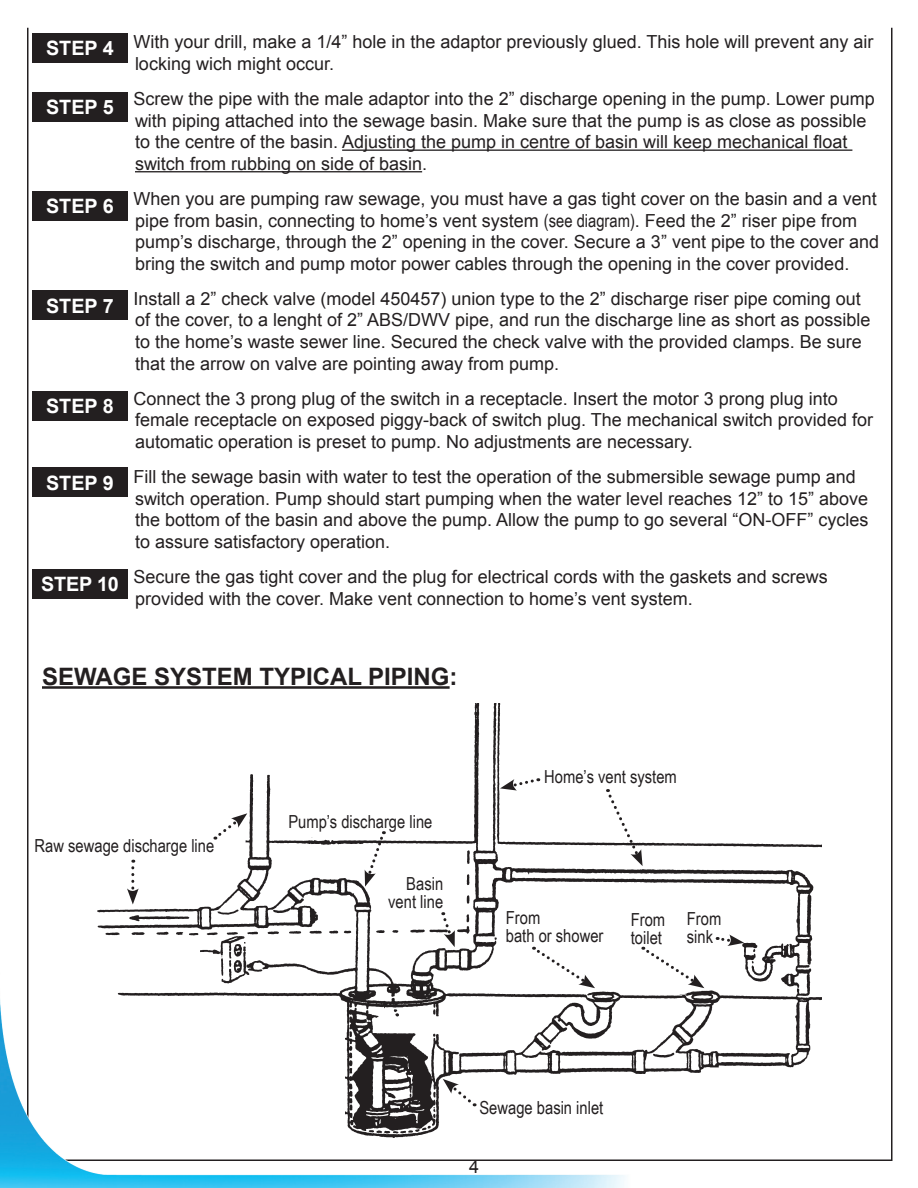
<style>
.page{position:relative;width:918px;height:1188px;background:#fff}
.page>*{position:absolute;margin:0;border:0;box-sizing:border-box;transform-origin:0 0}
.t1{font:700 24px "Arial";color:#231f20}
.t2{font:700 19.8px "Arial";color:#fff}
.t3{font:18px/21.6px "Arial";color:#231f20}
.t4{font:18px/18px "Arial Narrow";color:#231f20}
.s1{font-family:"Arial Narrow"}
</style>
<div class="page">
<hr style="left:342px;top:150px;width:510px;height:1px;background:#231f20">
<hr style="left:135px;top:171px;width:287px;height:1px;background:#231f20">
<hr style="left:42px;top:686px;width:408px;height:3px;background:#231f20">
<div style="left:32px;top:33px;width:96px;height:30px;background:#231f20"></div>
<div style="left:32px;top:92px;width:96px;height:29px;background:#231f20"></div>
<div style="left:32px;top:191px;width:96px;height:30px;background:#231f20"></div>
<div style="left:32px;top:291px;width:96px;height:29px;background:#231f20"></div>
<div style="left:32px;top:392px;width:96px;height:29px;background:#231f20"></div>
<div style="left:32px;top:468px;width:96px;height:29px;background:#231f20"></div>
<div style="left:32px;top:569px;width:96px;height:30px;background:#231f20"></div>
<img style="left:98px;top:703px;width:724px;height:371px">
<svg style="left:127px;top:860px;width:12px;height:44px"></svg>
<svg style="left:215px;top:813px;width:32px;height:27px"></svg>
<svg style="left:365px;top:831px;width:20px;height:56px"></svg>
<svg style="left:441px;top:912px;width:14px;height:35px"></svg>
<svg style="left:534px;top:947px;width:61px;height:26px"></svg>
<svg style="left:643px;top:947px;width:61px;height:41px"></svg>
<svg style="left:717px;top:934px;width:27px;height:12px"></svg>
<svg style="left:500px;top:777px;width:39px;height:14px"></svg>
<svg style="left:606px;top:789px;width:37px;height:77px"></svg>
<img style="left:0;top:973px;width:630px;height:215px">
<p class="t2" style="left:46px;top:35px;width:69px">STEP 4</p>
<p class="t2" style="left:46px;top:94px;width:69px">STEP 5</p>
<p class="t2" style="left:46px;top:193px;width:69px">STEP 6</p>
<p class="t2" style="left:46px;top:292px;width:69px">STEP 7</p>
<p class="t2" style="left:46px;top:393px;width:69px">STEP 8</p>
<p class="t2" style="left:46px;top:469px;width:69px">STEP 9</p>
<p class="t2" style="left:41px;top:571px;width:79px">STEP 10</p>
<p class="t3" style="left:134px;top:31px;width:742px">With your drill, make a 1/4” hole in the adaptor previously glued. This hole will prevent any air locking wich might occur.</p>
<p class="t3" style="left:134px;top:88px;width:743px">Screw the pipe with the male adaptor into the 2” discharge opening in the pump. Lower pump with piping attached into the sewage basin. Make sure that the pump is as close as possible to the centre of the basin. Adjusting the pump in centre of basin will keep mechanical float switch from rubbing on side of basin.</p>
<p class="t3" style="left:134px;top:188px;width:747px">When you are pumping raw sewage, you must have a gas tight cover on the basin and a vent pipe from basin, connecting to home’s vent system <span class="s1">(see diagram)</span>. Feed the 2” riser pipe from pump’s discharge, through the 2” opening in the cover. Secure a 3” vent pipe to the cover and bring the switch and pump motor power cables through the opening in the cover provided.</p>
<p class="t3" style="left:134px;top:288px;width:738px">Install a 2” check valve (model 450457) union type to the 2” discharge riser pipe coming out of the cover, to a lenght of 2” ABS/DWV pipe, and run the discharge line as short as possible to the home’s waste sewer line. Secured the check valve with the provided clamps. Be sure that the arrow on valve are pointing away from pump.</p>
<p class="t3" style="left:134px;top:388px;width:741px">Connect the 3 prong plug of the switch in a receptacle. Insert the motor 3 prong plug into female receptacle on exposed piggy-back of switch plug. The mechanical switch provided for automatic operation is preset to pump. No adjustments are necessary.</p>
<p class="t3" style="left:134px;top:466px;width:736px">Fill the sewage basin with water to test the operation of the submersible sewage pump and switch operation. Pump should start pumping when the water level reaches 12” to 15” above the bottom of the basin and above the pump. Allow the pump to go several “ON-OFF” cycles to assure satisfactory operation.</p>
<p class="t3" style="left:134px;top:566px;width:696px">Secure the gas tight cover and the plug for electrical cords with the gaskets and screws provided with the cover. Make vent connection to home’s vent system.</p>
<p class="t1" style="left:42px;top:661px;width:417px">SEWAGE SYSTEM TYPICAL PIPING:</p>
<p class="t4" style="left:35px;top:836px;width:181px">Raw sewage discharge line</p>
<p class="t4" style="left:288px;top:812px;width:146px">Pump’s discharge line</p>
<p class="t4" style="left:388px;top:874px;width:56px;text-align:right">Basin vent line</p>
<p class="t4" style="left:544px;top:767px;width:134px">Home’s vent system</p>
<p class="t4" style="left:506px;top:908px;width:99px">From<br>bath or shower</p>
<p class="t4" style="left:631px;top:910px;width:36px">From toilet</p>
<p class="t4" style="left:687px;top:909px;width:36px">From sink</p>
<p class="t4" style="left:479px;top:1098px;width:125px">Sewage basin inlet</p>
<p class="t3" style="left:469px;top:1156px;width:12px">4</p>
</div>
